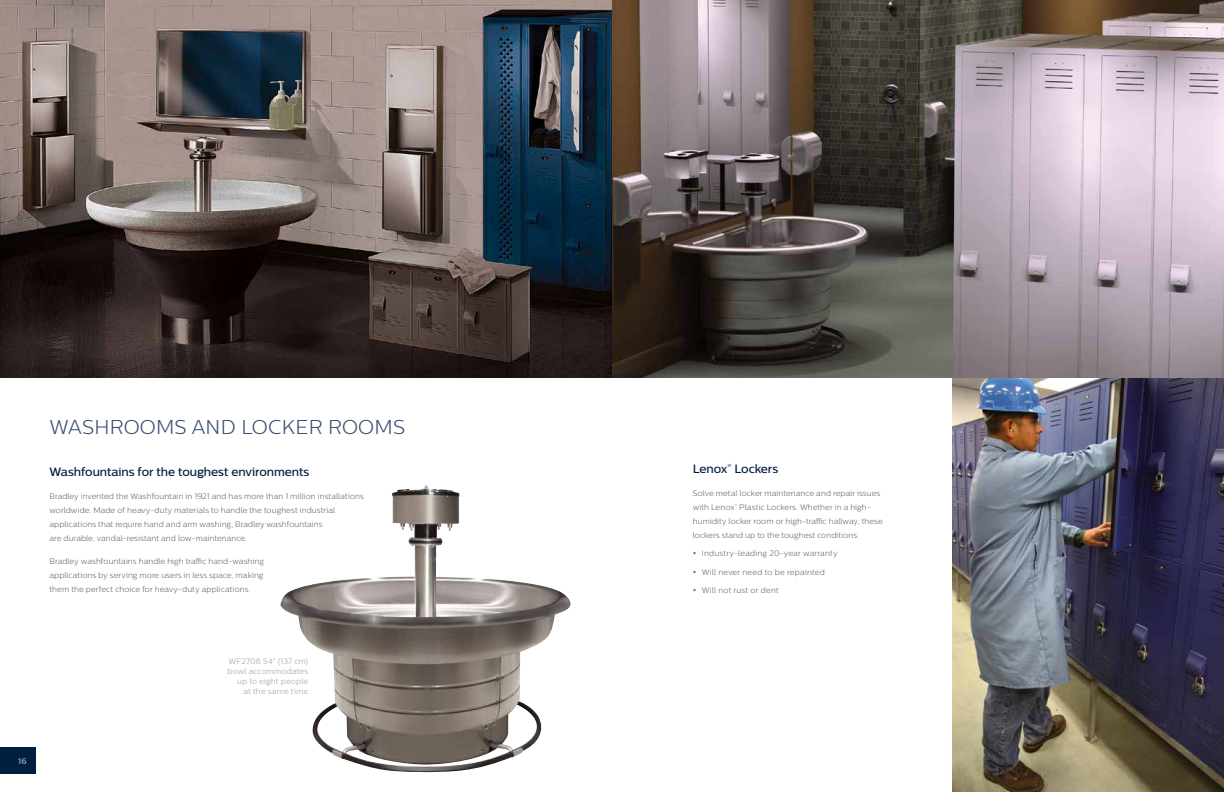
<style>
.page{position:relative;width:1224px;height:792px;background:#fff}
.page>*{position:absolute;margin:0;border:0;box-sizing:border-box;transform-origin:0 0}
.t1{font:300 20px "Centrale Sans";letter-spacing:.01em;color:#364d6f}
.t2{font:500 12px "Centrale Sans";letter-spacing:-.005em;color:#001e3f}
.t3{font:300 8px/14px "Centrale Sans";letter-spacing:.01em;color:#5e5e5f}
.t4{font:8px/10px "Centrale Sans";letter-spacing:.01em;color:#b4b2b2;text-align:right}
.t5{font:500 8px "Centrale Sans";color:#fff}
</style>
<div class="page">
<div style="left:0;top:747px;width:36px;height:27px;background:#001e3f"></div>
<img style="left:280px;top:485px;width:291px;height:288px">
<img style="left:0;top:0;width:1224px;height:378px">
<img style="left:953px;top:378px;width:271px;height:414px">
<h1 class="t1" style="left:50px;top:415px;width:357px">WASHROOMS AND LOCKER ROOMS</h1>
<h2 class="t2" style="left:50px;top:465px;width:261px">Washfountains for the toughest environments</h2>
<p class="t3" style="left:50px;top:489px;width:316px">Bradley invented the Washfountain in 1921 and has more than 1 million installations worldwide. Made of heavy-duty materials to handle the toughest industrial applications that require hand and arm washing, Bradley washfountains<br>are durable, vandal-resistant and low-maintenance.</p>
<p class="t3" style="left:50px;top:554px;width:216px;text-align:justify">Bradley washfountains handle high traffic hand-washing applications by serving more users in less space, making them the perfect choice for heavy-duty applications.</p>
<p class="t5" style="left:18px;top:756px;width:10px">16</p>
<p class="t4" style="left:228px;top:656px;width:82px">WF2708 54" (137 cm) bowl accommodates up to eight people<br>at the same time</p>
<h2 class="t2" style="left:693px;top:461px;width:87px">Lenox<sup>®</sup> Lockers</h2>
<p class="t3" style="left:693px;top:486px;width:192px">Solve metal locker maintenance and repair issues with Lenox<sup>®</sup> Plastic Lockers. Whether in a high&shy;humidity locker room or high-traffic hallway, these lockers stand up to the toughest conditions.</p>
<p class="t3" style="left:702px;top:546px;width:137px">Industry-leading 20-year warranty</p>
<p class="t3" style="left:702px;top:565px;width:125px">Will never need to be repainted</p>
<p class="t3" style="left:702px;top:583px;width:78px">Will not rust or dent</p>
</div>
